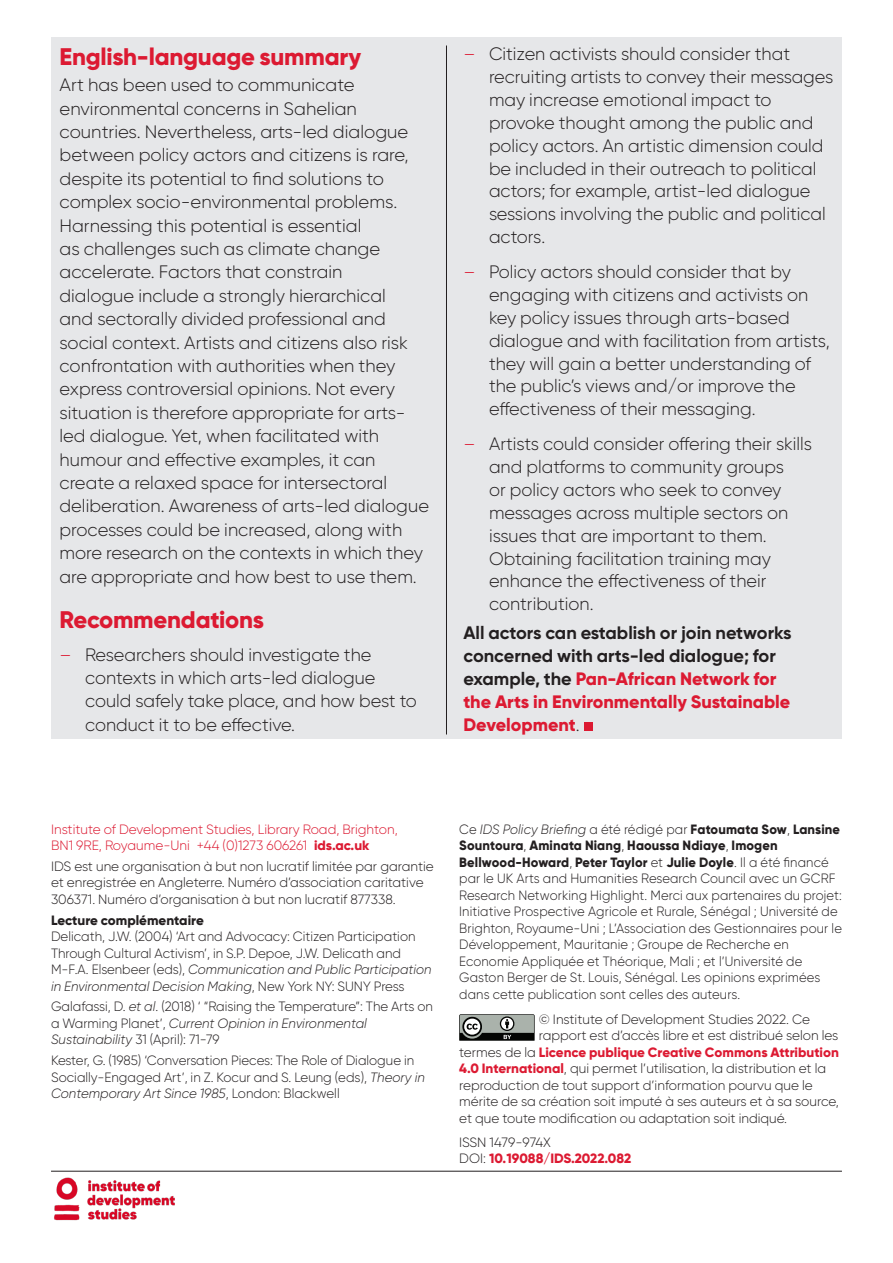
<style>
.page{position:relative;width:893px;height:1263px;background:#fff}
.page>*{position:absolute;margin:0;border:0;box-sizing:border-box;transform-origin:0 0}
.B_H2__red{font:800 24px "Gilroy";letter-spacing:-.01em;color:#dc1a32}
.B_Body__first_line{font:300 18px/23.4px "Gilroy";color:#231f20}
.B_Body__first_line-2{font:700 18px/23px "Gilroy";color:#231f20}
.B_blurb{font:300 13.5px/16.5px "Gilroy";color:#231f20}
.B_blurb-2{font:300 13.5px/16.5px "Gilroy";color:#231f20;scale:.96 1}
.B_blurb-3{font:300 13.5px/16.5px "Gilroy";color:#dc1a32}
.B_blurb-4{font:800 13.5px/16.5px "Gilroy";color:#dc1a32}
.B_blurb-5{font:800 13.5px "Gilroy";color:#231f20}
.s1{color:#dc1a32}
.s2{font-weight:800;color:#dc1a32}
.s3{font-weight:300}
.s4{font-weight:800}
.s5{font-style:italic}
.s6{font-weight:300;color:#231f20}
</style>
<div class="page">
<hr style="left:51px;top:1171px;width:791px;height:1px;background:#231f20">
<div style="left:51px;top:37px;width:791px;height:702px;background:#e6e7e9"></div>
<div style="left:584px;top:722px;width:8px;height:9px;background:#dc1a32"></div>
<hr style="left:446px;top:46px;width:1px;height:688px;background:#231f20">
<svg style="left:459px;top:1014px;width:76px;height:27px;background:#777b77"></svg>
<img style="left:54px;top:1177px;width:121px;height:44px">
<p class="B_H2__red" style="left:60px;top:41px;width:303px">English-language summary</p>
<p class="B_Body__first_line" style="left:60px;top:73px;width:371px">Art has been used to communicate environmental concerns in Sahelian countries. Nevertheless, arts-led dialogue between policy actors and citizens is rare, despite its potential to find solutions to complex socio-environmental problems.<br>Harnessing this potential is essential<br>as challenges such as climate change accelerate. Factors that constrain<br>dialogue include a strongly hierarchical<br>and sectorally divided professional and social context. Artists and citizens also risk confrontation with authorities when they express controversial opinions. Not every situation is therefore appropriate for arts&shy;led dialogue. Yet, when facilitated with humour and effective examples, it can create a relaxed space for intersectoral deliberation. Awareness of arts-led dialogue processes could be increased, along with more research on the contexts in which they are appropriate and how best to use them.</p>
<p class="B_H2__red" style="left:60px;top:605px;width:206px">Recommendations</p>
<p class="B_Body__first_line" style="left:85px;top:642px;width:333px;text-indent:-26px"><span class="s1">–</span> Researchers should investigate the contexts in which arts-led dialogue could safely take place, and how best to conduct it to be effective.</p>
<p class="B_Body__first_line" style="left:489px;top:42px;width:346px;line-height:23px;text-indent:-26px"><span class="s1">–</span> Citizen activists should consider that recruiting artists to convey their messages may increase emotional impact to provoke thought among the public and policy actors. An artistic dimension could be included in their outreach to political actors; for example, artist-led dialogue sessions involving the public and political actors.</p>
<p class="B_Body__first_line" style="left:489px;top:260px;width:342px;line-height:22.8px;text-indent:-26px"><span class="s1">–</span> Policy actors should consider that by engaging with citizens and activists on key policy issues through arts-based dialogue and with facilitation from artists, they will gain a better understanding of the public’s views and/or improve the effectiveness of their messaging.</p>
<p class="B_Body__first_line" style="left:489px;top:432px;width:325px;line-height:22.8px;text-indent:-26px"><span class="s1">–</span> Artists could consider offering their skills and platforms to community groups<br>or policy actors who seek to convey messages across multiple sectors on issues that are important to them.<br>Obtaining facilitation training may enhance the effectiveness of their contribution.</p>
<p class="B_Body__first_line-2" style="left:463px;top:621px;width:330px">All actors can establish or join networks concerned with arts-led dialogue; for example, the <span class="s2">Pan-African Network for the Arts in Environmentally Sustainable Development</span><span class="s3">.</span></p>
<p class="B_blurb-3" style="left:51px;top:820px;width:348px">Institute of Development Studies, Library Road, Brighton,<br>BN1 9RE, Royaume-Uni +44 (0)1273 606261 <span class="s4">ids.ac.uk</span></p>
<p class="B_blurb" style="left:51px;top:858px;width:384px">IDS est une organisation à but non lucratif limitée par garantie et enregistrée en Angleterre. Numéro d’association caritative<br>306371. Numéro d’organisation à but non lucratif 877338.</p>
<p class="B_blurb-5" style="left:51px;top:911px;width:154px">Lecture complémentaire</p>
<p class="B_blurb" style="left:51px;top:928px;width:382px">Delicath, J.W. (2004) ‘Art and Advocacy: Citizen Participation Through Cultural Activism’, in S.P. Depoe, J.W. Delicath and M-F.A. Elsenbeer (eds), <span class="s5">Communication and Public Participation in Environmental Decision Making</span>, New York NY: SUNY Press</p>
<p class="B_blurb" style="left:51px;top:998px;width:384px">Galafassi, D. <span class="s5">et al</span>. (2018) ‘ “Raising the Temperature”: The Arts on a Warming Planet’, <span class="s5">Current Opinion in Environmental<br>Sustainability</span> 31 (April): 71-79</p>
<p class="B_blurb" style="left:51px;top:1052px;width:375px">Kester, G. (1985) ‘Conversation Pieces: The Role of Dialogue in<br>Socially-Engaged Art’, in Z. Kocur and S. Leung (eds), <span class="s5">Theory in<br>Contemporary Art Since 1985</span>, London: Blackwell</p>
<p class="B_blurb-2" style="left:459px;top:820px;width:400px">Ce <span class="s5">IDS Policy Briefing</span> a été rédigé par <span class="s4">Fatoumata Sow</span>, <span class="s4">Lansine Sountoura</span>, <span class="s4">Aminata Niang</span>, <span class="s4">Haoussa Ndiaye</span>, <span class="s4">Imogen Bellwood-Howard</span>, <span class="s4">Peter Taylor</span> et <span class="s4">Julie Doyle</span>. Il a été financé par le UK Arts and Humanities Research Council avec un GCRF Research Networking Highlight. Merci aux partenaires du projet:<br>Initiative Prospective Agricole et Rurale, Sénégal ; Université de Brighton, Royaume-Uni ; L’Association des Gestionnaires pour le Développement, Mauritanie ; Groupe de Recherche en Economie Appliquée et Théorique, Mali ; et l’Université de Gaston Berger de St. Louis, Sénégal. Les opinions exprimées dans cette publication sont celles des auteurs.</p>
<p class="B_blurb" style="left:539px;top:1010px;width:273px">© Institute of Development Studies 2022. Ce</p>
<p class="B_blurb" style="left:539px;top:1027px;width:301px">rapport est d’accès libre et est distribué selon les</p>
<p class="B_blurb-4" style="left:459px;top:1044px;width:381px"><span class="s6">termes de la</span> Licence publique Creative Commons Attribution</p>
<p class="B_blurb" style="left:459px;top:1060px;width:368px"><span class="s2">4.0 International</span>, qui permet l’utilisation, la distribution et la</p>
<p class="B_blurb" style="left:459px;top:1076px;width:355px">reproduction de tout support d’information pourvu que le</p>
<p class="B_blurb" style="left:459px;top:1093px;width:381px">mérite de sa création soit imputé à ses auteurs et à sa source,</p>
<p class="B_blurb" style="left:459px;top:1109px;width:329px">et que toute modification ou adaptation soit indiqué.</p>
<p class="B_blurb-4" style="left:459px;top:1133px;width:173px"><span class="s6">ISSN 1479-974X<br>DOI:</span> 10.19088/IDS.2022.082</p>
</div>
